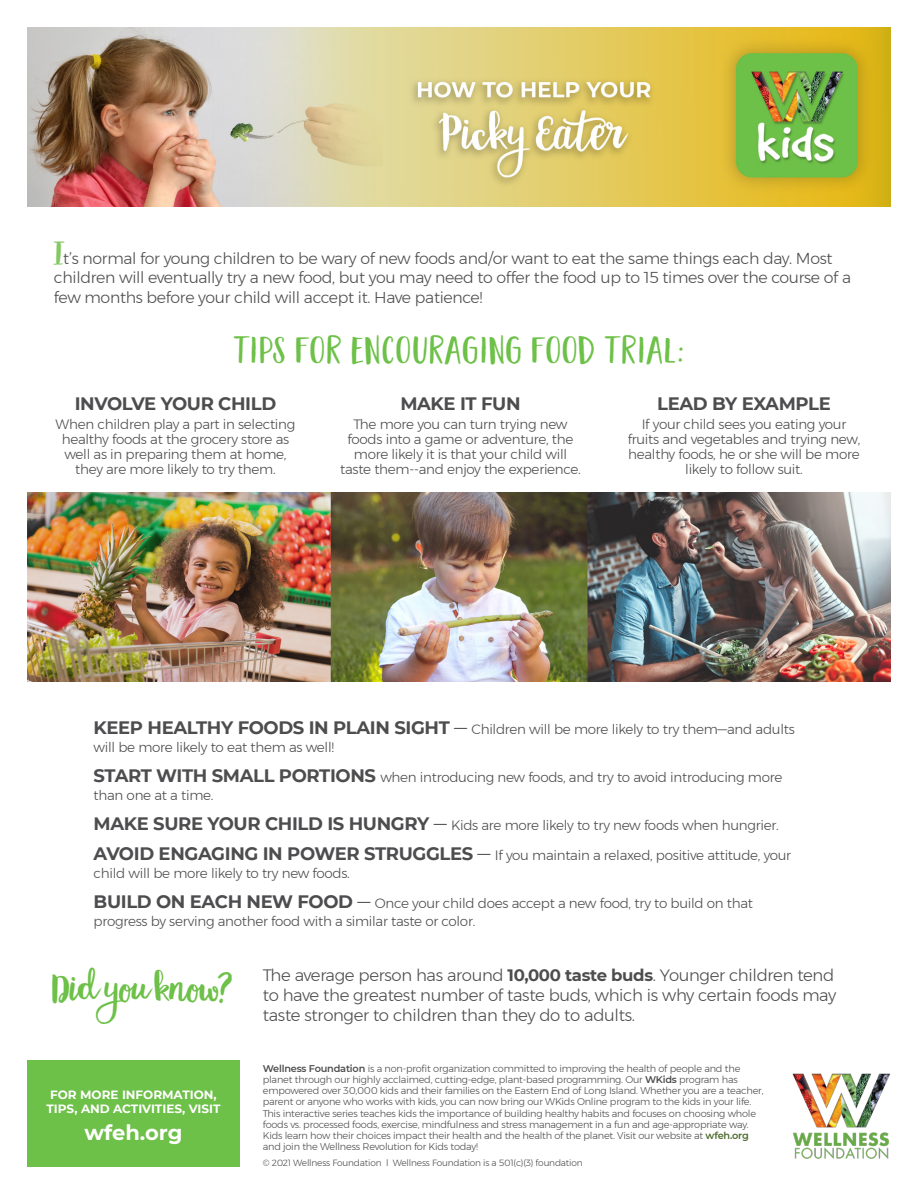
<style>
.page{position:relative;width:918px;height:1188px;background:#fff}
.page>*{position:absolute;margin:0;border:0;box-sizing:border-box;transform-origin:0 0}
.t1{font:42px "Garden Grown";letter-spacing:-.005em;color:#6dc048}
.t2{font:36px "Garden Grown Caps";letter-spacing:.05em;color:#6dc048}
.t3{font:36px "Garden Grown";color:#83c963}
.t4{font:700 21px "Montserrat";color:#fff}
.t5{font:700 18px "Montserrat";letter-spacing:-.02em;color:#4d4d4f}
.t6{font:300 16.5px/19.8px "Montserrat";letter-spacing:-.02em;color:#4d4d4f;text-align:justify}
.t7{font:300 15.75px/19.5px "Montserrat";letter-spacing:-.02em;color:#4d4d4f}
.t8{font:300 13.5px/15px "Montserrat";letter-spacing:-.02em;color:#4d4d4f}
.t9{font:700 12px/14.4px "Montserrat";color:#fff;text-align:center}
.t10{font:300 9.75px/11.2px "Montserrat";letter-spacing:-.02em;color:#4d4d4f}
.t11{font:300 9px "Montserrat";letter-spacing:-.02em;color:#4d4d4f}
.s1{font-weight:700;font-size:18px}
.s2{font-size:18px}
.s3{font-weight:700}
.s4{font-weight:600}
.s5{font-weight:600;color:#4c6b2c}
</style>
<div class="page">
<div style="left:27px;top:1060px;width:213px;height:107px;background:#6dc048"></div>
<img style="left:27px;top:27px;width:864px;height:180px">
<img style="left:792px;top:1073px;width:98px;height:86px">
<img style="left:27px;top:493px;width:864px;height:188px">
<h2 class="t3" style="left:54px;top:231px;width:12px">I</h2>
<p class="t7" style="left:54px;top:248px;width:799px;text-indent:9px">t’s normal for young children to be wary of new foods and/or want to eat the same things each day. Most children will eventually try a new food, but you may need to offer the food up to 15 times over the course of a few months before your child will accept it. Have patience!</p>
<h2 class="t2" style="left:235px;top:330px;width:450px">TIPS FOR ENCOURAGING FOOD TRIAL:</h2>
<h3 class="t5" style="left:75px;top:391px;width:203px">INVOLVE YOUR CHILD</h3>
<p class="t8" style="left:56px;top:416px;width:241px;text-align:center">When children play a part in selecting healthy foods at the grocery store as well as in preparing them at home, they are more likely to try them.</p>
<h3 class="t5" style="left:400px;top:391px;width:122px">MAKE IT FUN</h3>
<p class="t8" style="left:340px;top:416px;width:242px;text-align:center">The more you can turn trying new foods into a game or adventure, the more likely it is that your child will taste them--and enjoy the experience.</p>
<h3 class="t5" style="left:657px;top:391px;width:175px">LEAD BY EXAMPLE</h3>
<p class="t8" style="left:628px;top:416px;width:234px;text-align:center">If your child sees you eating your fruits and vegetables and trying new, healthy foods, he or she will be more likely to follow suit.</p>
<p class="t8" style="left:94px;top:720px;width:703px;line-height:18px"><span class="s1">KEEP HEALTHY FOODS IN PLAIN SIGHT</span> <span class="s2">—</span> Children will be more likely to try them—and adults will be more likely to eat them as well!</p>
<p class="t8" style="left:94px;top:768px;width:690px;line-height:18px"><span class="s1">START WITH SMALL PORTIONS</span> when introducing new foods, and try to avoid introducing more than one at a time.</p>
<p class="t8" style="left:94px;top:818px;width:687px"><span class="s1">MAKE SURE YOUR CHILD IS HUNGRY</span> <span class="s2">—</span> Kids are more likely to try new foods when hungrier.</p>
<p class="t8" style="left:94px;top:846px;width:699px;line-height:18px"><span class="s1">AVOID ENGAGING IN POWER STRUGGLES</span> <span class="s2">—</span> If you maintain a relaxed, positive attitude, your child will be more likely to try new foods.</p>
<p class="t8" style="left:94px;top:894px;width:661px;line-height:18px"><span class="s1">BUILD ON EACH NEW FOOD</span> <span class="s2">—</span> Once your child does accept a new food, try to build on that progress by serving another food with a similar taste or color.</p>
<h1 class="t1" style="left:52px;top:961px;width:182px">Did you know?</h1>
<p class="t6" style="left:263px;top:965px;width:575px">The average person has around <span class="s3">10,000 taste buds</span>. Younger children tend to have the greatest number of taste buds, which is why certain foods may taste stronger to children than they do to adults.</p>
<p class="t9" style="left:46px;top:1086px;width:176px">FOR MORE INFORMATION,<br>TIPS, AND ACTIVITIES, VISIT</p>
<h3 class="t4" style="left:84px;top:1117px;width:100px">wfeh.org</h3>
<p class="t10" style="left:263px;top:1063px;width:502px"><span class="s4">Wellness Foundation</span> is a non-profit organization committed to improving the health of people and the planet through our highly acclaimed, cutting-edge, plant-based programming. Our <span class="s4">WKids</span> program has empowered over 30,000 kids and their families on the Eastern End of Long Island. Whether you are a teacher, parent or anyone who works with kids, you can now bring our WKids Online program to the kids in your life.<br>This interactive series teaches kids the importance of building healthy habits and focuses on choosing whole foods vs. processed foods, exercise, mindfulness and stress management in a fun and age-appropriate way.<br>Kids learn how their choices impact their health and the health of the planet. Visit our website at <span class="s5">wfeh.org </span>and join the Wellness Revolution for Kids today!</p>
<p class="t11" style="left:263px;top:1156px;width:321px">© 2021 Wellness Foundation l Wellness Foundation is a 501(c)(3) foundation</p>
</div>
